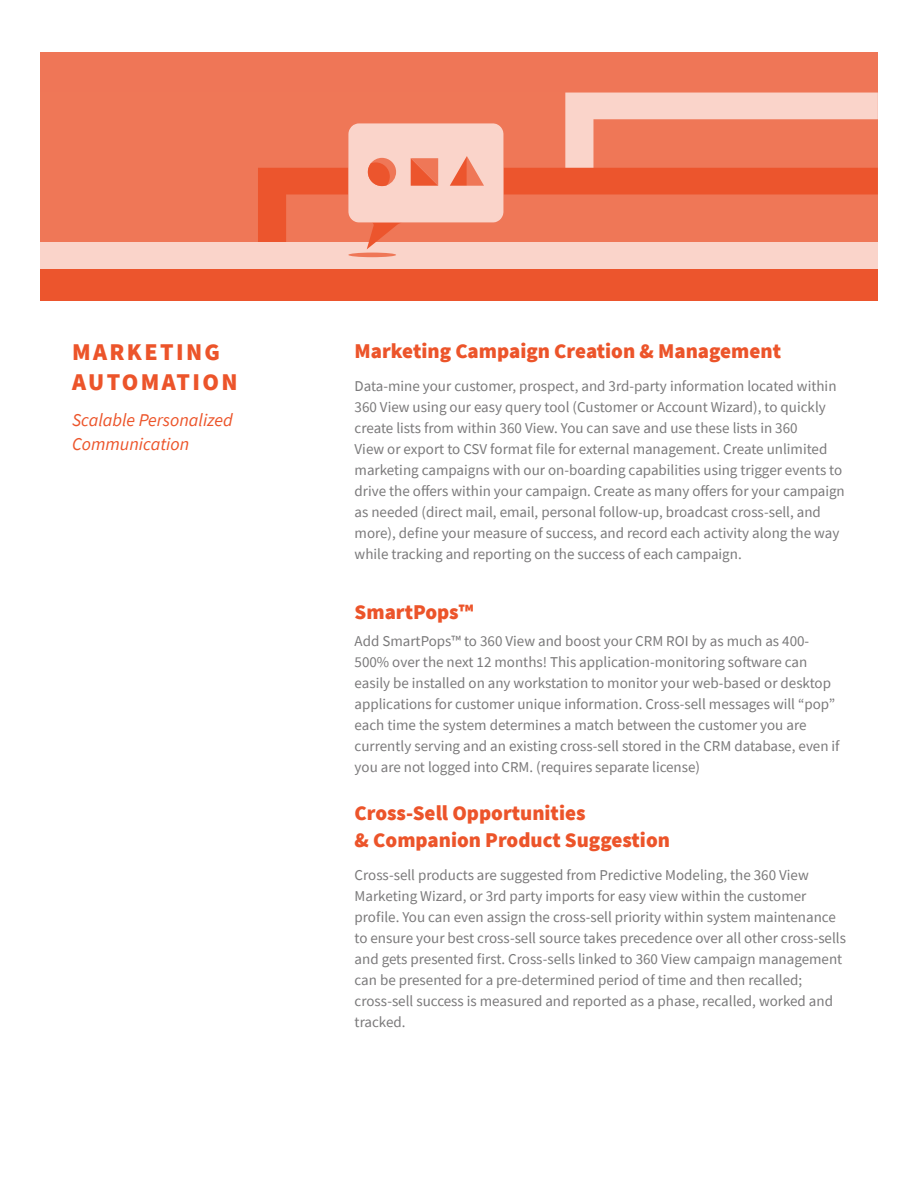
<style>
.page{position:relative;width:918px;height:1188px;background:#fff}
.page>*{position:absolute;margin:0;border:0;box-sizing:border-box;transform-origin:0 0}
.Section_Title{font:900 24px/30px "Source Sans Pro";letter-spacing:.1em;color:#ec542a}
.t1{font:900 21px/27px "Source Sans Pro";color:#ec542a}
.Category{font:italic 18px/24px "Source Sans Pro";color:#ec542a}
.Body{font:15px/21px "Source Sans Pro";color:#7a797a}
</style>
<div class="page">
<div style="left:40px;top:52px;width:838px;height:249px;background:#ef7657"></div>
<div style="left:40px;top:269px;width:838px;height:32px;background:#ec552d"></div>
<svg style="left:565px;top:93px;width:313px;height:75px"></svg>
<svg style="left:258px;top:168px;width:620px;height:74px"></svg>
<div style="left:40px;top:242px;width:838px;height:27px;background:#fad4ca"></div>
<hr style="left:348px;top:253px;width:48px;height:4px;background:#ef7757;border-radius:50%">
<svg style="left:348px;top:123px;width:156px;height:126px"></svg>
<p class="Section_Title" style="left:72px;top:337px;width:167px">MARKETING<br>AUTOMATION</p>
<p class="Category" style="left:72px;top:408px;width:162px">Scalable Personalized<br>Communication</p>
<h4 class="t1" style="left:355px;top:337px;width:428px">Marketing Campaign Creation &amp; Management</h4>
<p class="Body" style="left:355px;top:375px;width:492px">Data-mine your customer, prospect, and 3rd-party information located within 360 View using our easy query tool (Customer or Account Wizard), to quickly create lists from within 360 View. You can save and use these lists in 360<br>View or export to CSV format file for external management. Create unlimited marketing campaigns with our on-boarding capabilities using trigger events to drive the offers within your campaign. Create as many offers for your campaign as needed (direct mail, email, personal follow-up, broadcast cross-sell, and more), define your measure of success, and record each activity along the way while tracking and reporting on the success of each campaign.</p>
<h4 class="t1" style="left:355px;top:598px;width:120px">SmartPops™</h4>
<p class="Body" style="left:355px;top:630px;width:487px">Add SmartPops™ to 360 View and boost your CRM ROI by as much as 400- 500% over the next 12 months! This application-monitoring software can easily be installed on any workstation to monitor your web-based or desktop applications for customer unique information. Cross-sell messages will “pop” each time the system determines a match between the customer you are currently serving and an existing cross-sell stored in the CRM database, even if you are not logged into CRM. (requires separate license)</p>
<h4 class="t1" style="left:355px;top:799px;width:317px">Cross-Sell Opportunities<br>&amp; Companion Product Suggestion</h4>
<p class="Body" style="left:355px;top:864px;width:493px">Cross-sell products are suggested from Predictive Modeling, the 360 View Marketing Wizard, or 3rd party imports for easy view within the customer profile. You can even assign the cross-sell priority within system maintenance to ensure your best cross-sell source takes precedence over all other cross-sells and gets presented first. Cross-sells linked to 360 View campaign management can be presented for a pre-determined period of time and then recalled; cross-sell success is measured and reported as a phase, recalled, worked and tracked.</p>
</div>
